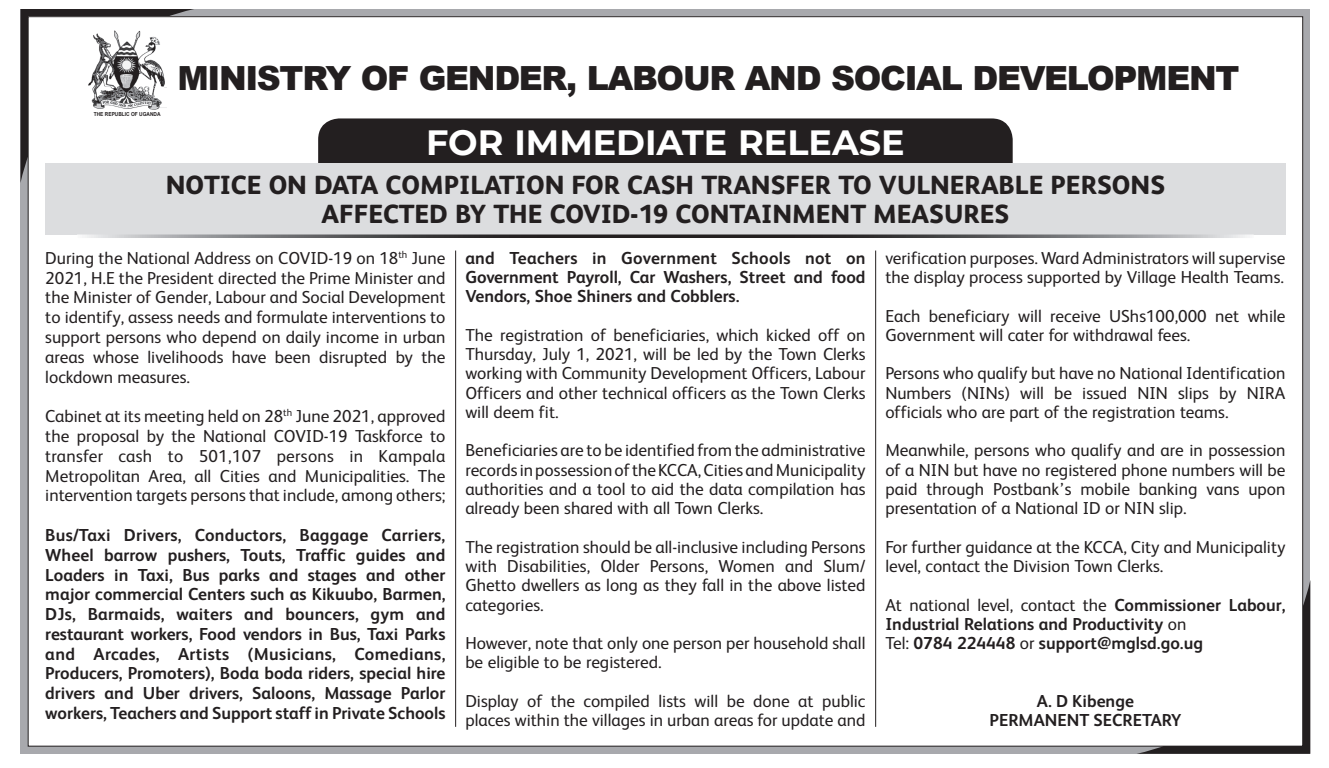
<style>
.page{position:relative;width:1329px;height:768px;background:#fff}
.page>*{position:absolute;margin:0;border:0;box-sizing:border-box;transform-origin:0 0}
.t1{font:700 35px "Montserrat";color:#fff}
.t2{font:900 33.25px "Arial";letter-spacing:-.04em;color:#231f20}
.t3{font:800 26.25px/29.8px "FS Albert";color:#231f20;text-align:center}
.t4{font:17.32px/19.2px "FS Albert";color:#231f20;text-align:justify}
.t5{font:700 17.32px/19.8px "FS Albert";color:#231f20;text-align:justify}
.t6{font:700 5.42px "Arial";color:#231f20;scale:.89 1}
.s1{font-weight:400}
</style>
<div class="page">
<div style="left:21px;top:9px;width:1289px;height:744px;background:#a8a9ad"></div>
<svg style="left:1137px;top:579px;width:173px;height:174px;background:#363234"></svg>
<svg style="left:21px;top:9px;width:173px;height:174px;background:#2f2b2d"></svg>
<div style="left:28px;top:17px;width:1275px;height:728px;background:#fff"></div>
<img style="left:88px;top:30px;width:79px;height:80px">
<hr style="left:455px;top:250px;width:1px;height:476px;background:#231f20">
<hr style="left:875px;top:250px;width:1px;height:476px;background:#231f20">
<div style="left:318px;top:118px;width:695px;height:45px;background:#231f20"></div>
<div style="left:45px;top:163px;width:1240px;height:72px;background:#dcdddf"></div>
<svg style="left:77px;top:234px;width:1176px;height:4px;background:#6f6e70"></svg>
<p class="t6" style="left:94px;top:110px;width:77px">THE REPUBLIC OF UGANDA</p>
<h2 class="t2" style="left:177px;top:53px;width:1064px">MINISTRY OF GENDER, LABOUR AND SOCIAL DEVELOPMENT</h2>
<h1 class="t1" style="left:426px;top:117px;width:480px">FOR IMMEDIATE RELEASE</h1>
<h3 class="t3" style="left:166px;top:169px;width:1001px">NOTICE ON DATA COMPILATION FOR CASH TRANSFER TO VULNERABLE PERSONS<br>AFFECTED BY THE COVID-19 CONTAINMENT MEASURES</h3>
<p class="t4" style="left:45px;top:248px;width:402px;line-height:19.8px">During the National Address on COVID-19 on 18<sup>th</sup> June 2021, H.E the President directed the Prime Minister and the Minister of Gender, Labour and Social Development to identify, assess needs and formulate interventions to support persons who depend on daily income in urban areas whose livelihoods have been disrupted by the lockdown measures.</p>
<p class="t4" style="left:45px;top:406px;width:402px;line-height:19.8px">Cabinet at its meeting held on 28<sup>th</sup> June 2021, approved the proposal by the National COVID-19 Taskforce to transfer cash to 501,107 persons in Kampala Metropolitan Area, all Cities and Municipalities. The intervention targets persons that include, among others;</p>
<p class="t5" style="left:45px;top:525px;width:402px">Bus/Taxi Drivers, Conductors, Baggage Carriers, Wheel barrow pushers, Touts, Traffic guides and Loaders in Taxi, Bus parks and stages and other major commercial Centers such as Kikuubo, Barmen, DJs, Barmaids, waiters and bouncers, gym and restaurant workers, Food vendors in Bus, Taxi Parks and Arcades, Artists (Musicians, Comedians, Producers, Promoters), Boda boda riders, special hire drivers and Uber drivers, Saloons, Massage Parlor workers, Teachers and Support staff in Private Schools</p>
<p class="t5" style="left:465px;top:248px;width:402px;line-height:19.2px">and Teachers in Government Schools not on Government Payroll, Car Washers, Street and food Vendors, Shoe Shiners and Cobblers.</p>
<p class="t4" style="left:465px;top:325px;width:402px">The registration of beneficiaries, which kicked off on Thursday, July 1, 2021, will be led by the Town Clerks working with Community Development Officers, Labour Officers and other technical officers as the Town Clerks will deem fit.</p>
<p class="t4" style="left:465px;top:440px;width:402px">Beneficiaries are to be identified from the administrative records in possession of the KCCA, Cities and Municipality authorities and a tool to aid the data compilation has already been shared with all Town Clerks.</p>
<p class="t4" style="left:465px;top:537px;width:402px">The registration should be all-inclusive including Persons with Disabilities, Older Persons, Women and Slum/ Ghetto dwellers as long as they fall in the above listed categories.</p>
<p class="t4" style="left:465px;top:633px;width:402px">However, note that only one person per household shall be eligible to be registered.</p>
<p class="t4" style="left:465px;top:691px;width:402px">Display of the compiled lists will be done at public places within the villages in urban areas for update and</p>
<p class="t4" style="left:885px;top:248px;width:402px">verification purposes. Ward Administrators will supervise the display process supported by Village Health Teams.</p>
<p class="t4" style="left:885px;top:306px;width:402px">Each beneficiary will receive UShs100,000 net while<br>Government will cater for withdrawal fees.</p>
<p class="t4" style="left:885px;top:363px;width:402px">Persons who qualify but have no National Identification Numbers (NINs) will be issued NIN slips by NIRA officials who are part of the registration teams.</p>
<p class="t4" style="left:885px;top:440px;width:402px">Meanwhile, persons who qualify and are in possession of a NIN but have no registered phone numbers will be paid through Postbank’s mobile banking vans upon presentation of a National ID or NIN slip.</p>
<p class="t4" style="left:885px;top:537px;width:402px">For further guidance at the KCCA, City and Municipality level, contact the Division Town Clerks.</p>
<p class="t5" style="left:885px;top:594px;width:402px;line-height:19.2px;text-align:left"><span class="s1">At national level, contact the</span> Commissioner Labour,<br>Industrial Relations and Productivity <span class="s1">on<br>Tel:</span> 0784 224448 <span class="s1">or</span> support@mglsd.go.ug</p>
<p class="t5" style="left:989px;top:691px;width:194px;line-height:19.2px;text-align:center">A. D Kibenge<br>PERMANENT SECRETARY</p>
</div>
